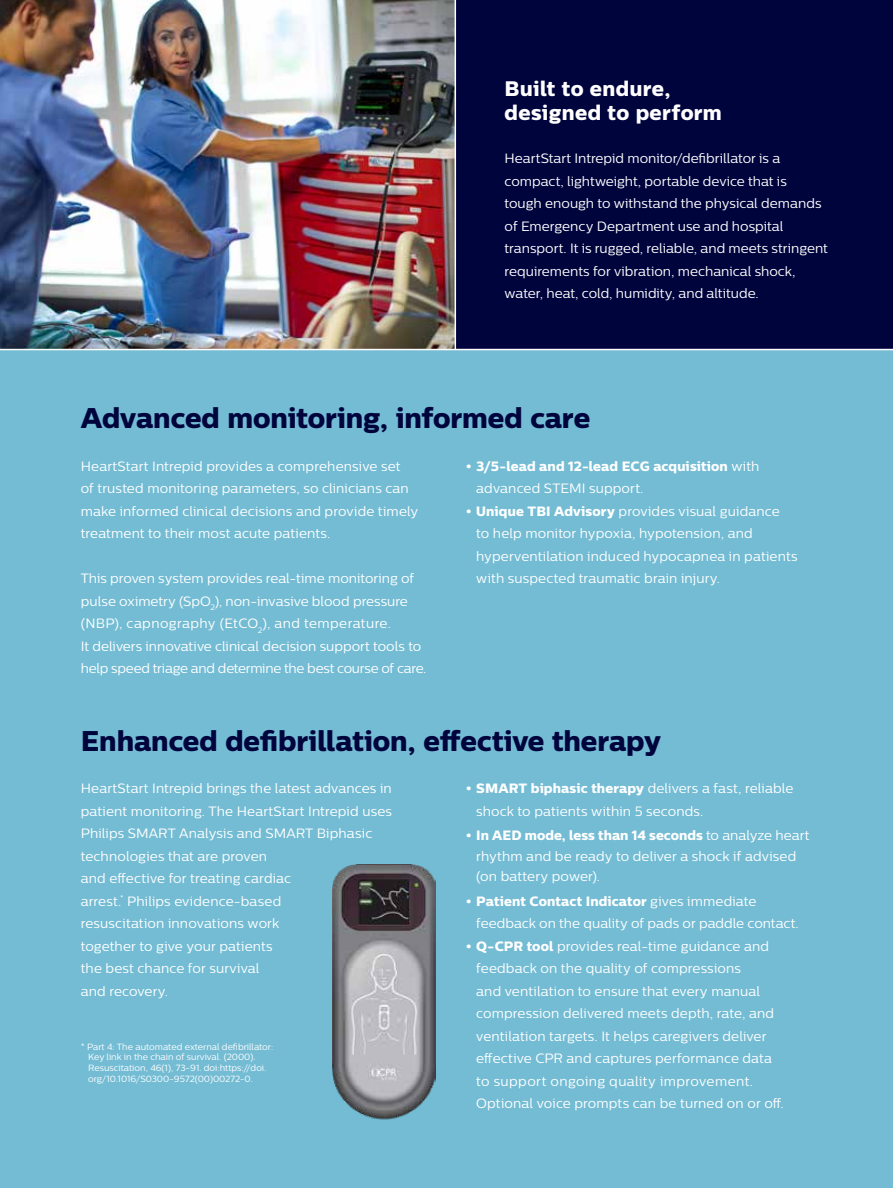
<style>
.page{position:relative;width:893px;height:1188px;background:#fff}
.page>*{position:absolute;margin:0;border:0;box-sizing:border-box;transform-origin:0 0}
.t1{font:28.5px "Centrale Sans X Bold";letter-spacing:-.005em;color:#00043d}
.t2{font:21px/24px "Centrale Sans X Bold";letter-spacing:.015em;color:#fff}
.t3{font:13.5px/22.5px "Centrale Sans";letter-spacing:.005em;color:#fff}
.t4{font:13.5px "Centrale Sans X Bold";letter-spacing:.005em;color:#fff}
.t5{font:9px/10.8px "Centrale Sans";color:#fff}
.s1{font-family:"Centrale Sans"}
.s2{font-family:"Centrale Sans X Bold"}
</style>
<div class="page">
<div style="left:0;top:335px;width:893px;height:853px;background:#73bcd4"></div>
<img style="left:0;top:0;width:455px;height:349px">
<div style="left:455px;top:0;width:438px;height:350px;background:#00043d"></div>
<hr style="left:0;top:349px;width:893px;height:1px;background:#fff">
<hr style="left:455px;top:0;width:1px;height:349px;background:#fff">
<img style="left:333px;top:864px;width:102px;height:256px">
<h2 class="t2" style="left:505px;top:77px;width:219px">Built to endure, designed to perform</h2>
<p class="t3" style="left:505px;top:147px;width:325px">HeartStart Intrepid monitor/defibrillator is a compact, lightweight, portable device that is<br>tough enough to withstand the physical demands of Emergency Department use and hospital transport. It is rugged, reliable, and meets stringent requirements for vibration, mechanical shock, water, heat, cold, humidity, and altitude.</p>
<h1 class="t1" style="left:81px;top:400px;width:511px">Advanced monitoring, informed care</h1>
<p class="t3" style="left:81px;top:455px;width:339px">HeartStart Intrepid provides a comprehensive set<br>of trusted monitoring parameters, so clinicians can make informed clinical decisions and provide timely treatment to their most acute patients.</p>
<p class="t3" style="left:81px;top:567px;width:347px">This proven system provides real-time monitoring of pulse oximetry (SpO<sub>2</sub>), non-invasive blood pressure (NBP), capnography (EtCO<sub>2</sub>), and temperature.<br>It delivers innovative clinical decision support tools to help speed triage and determine the best course of care.</p>
<p class="t4" style="left:466px;top:458px;width:295px">• 3/5-lead and 12-lead ECG acquisition <span class="s1">with</span></p>
<p class="t3" style="left:476px;top:477px;width:169px">advanced STEMI support.</p>
<p class="t3" style="left:476px;top:500px;width:323px;text-indent:-11px"><span class="s2">• Unique TBI Advisory</span> provides visual guidance<br>to help monitor hypoxia, hypotension, and hyperventilation induced hypocapnea in patients with suspected traumatic brain injury.</p>
<h1 class="t1" style="left:81px;top:723px;width:582px">Enhanced defibrillation, effective therapy</h1>
<p class="t3" style="left:81px;top:777px;width:313px">HeartStart Intrepid brings the latest advances in patient monitoring. The HeartStart Intrepid uses Philips SMART Analysis and SMART Biphasic technologies that are proven<br>and effective for treating cardiac<br>arrest.<sup>*</sup> Philips evidence-based<br>resuscitation innovations work<br>together to give your patients<br>the best chance for survival<br>and recovery.</p>
<p class="t3" style="left:476px;top:777px;width:319px;text-indent:-11px"><span class="s2">• SMART biphasic therapy</span> delivers a fast, reliable shock to patients within 5 seconds.</p>
<p class="t4" style="left:466px;top:827px;width:345px">• In AED mode, less than 14 seconds <span class="s1">to analyze heart</span></p>
<p class="t3" style="left:476px;top:846px;width:322px;line-height:20.2px">rhythm and be ready to deliver a shock if advised (on battery power).</p>
<p class="t4" style="left:466px;top:893px;width:292px">• Patient Contact Indicator <span class="s1">gives immediate</span></p>
<p class="t3" style="left:476px;top:912px;width:324px">feedback on the quality of pads or paddle contact.</p>
<p class="t3" style="left:476px;top:935px;width:309px;text-indent:-11px"><span class="s2">• Q-CPR tool</span> provides real-time guidance and feedback on the quality of compressions<br>and ventilation to ensure that every manual compression delivered meets depth, rate, and ventilation targets. It helps caregivers deliver effective CPR and captures performance data to support ongoing quality improvement.<br>Optional voice prompts can be turned on or off.</p>
<p class="t5" style="left:88px;top:1041px;width:186px;text-indent:-7px">* Part 4: The automated external defibrillator:<br>Key link in the chain of survival. (2000).<br>Resuscitation, 46(1), 73-91. doi:https://doi. org/10.1016/S0300-9572(00)00272-0.</p>
</div>
